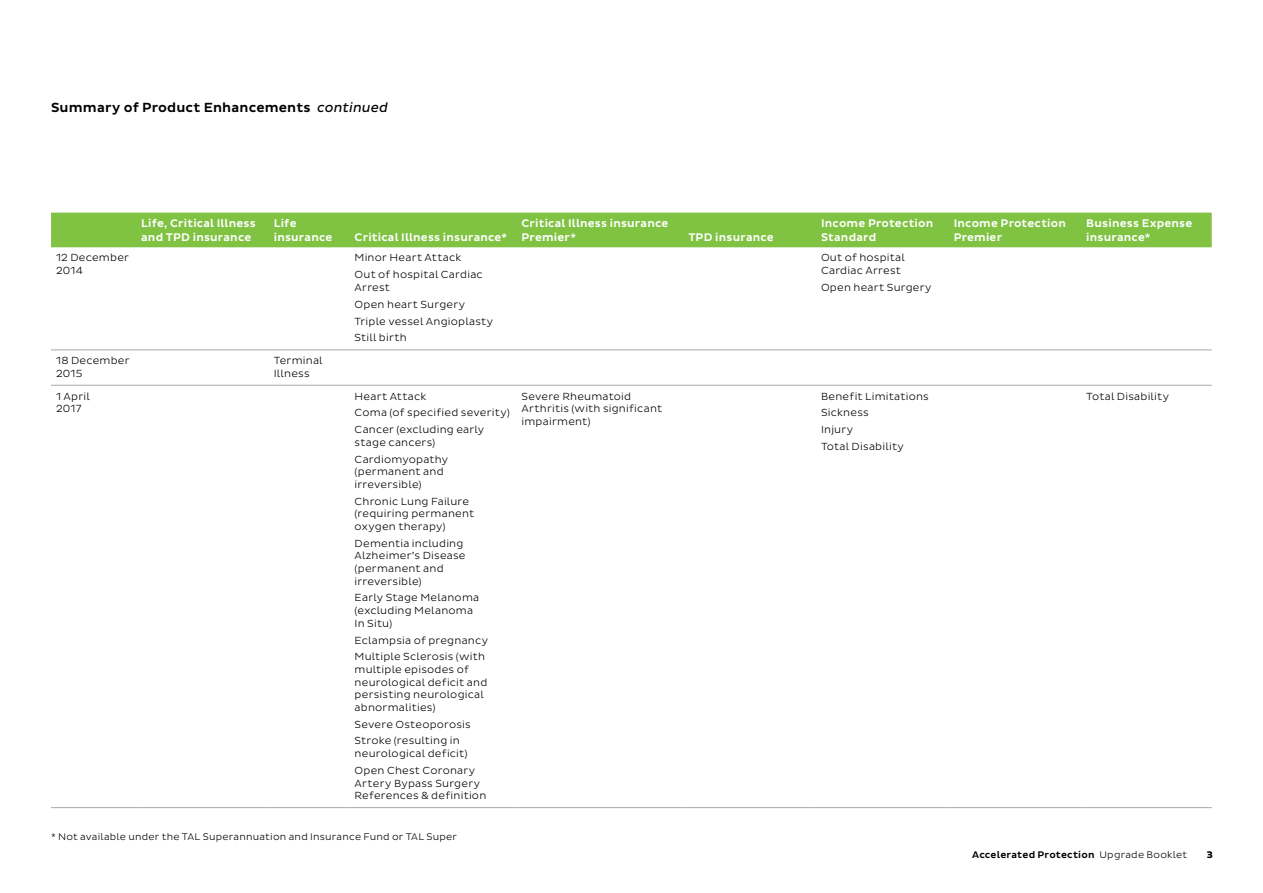
<style>
.page{position:relative;width:1263px;height:893px;background:#fff}
.page>*{position:absolute;margin:0;border:0;box-sizing:border-box;transform-origin:0 0}
.t1{font:500 13.5px "Pluto Sans";letter-spacing:.01em;color:#000}
.t2{font:500 11.25px/13.5px "Pluto Sans";letter-spacing:.015em;color:#fff}
.t3{font:300 10.5px/12.6px "Pluto Sans";letter-spacing:.02em;color:#000}
.t4{font:300 9.75px "Pluto Sans";letter-spacing:.02em;color:#000}
.t5{font:500 9.75px "Pluto Sans";letter-spacing:.02em;color:#000}
.t6{font:700 9.75px "Pluto Sans";color:#000}
.s1{font-weight:400;font-style:italic}
.s2{font-weight:300}
</style>
<div class="page">
<div style="left:51px;top:213px;width:1161px;height:34px;background:#80c343"></div>
<hr style="left:51px;top:350px;width:85px;height:1px;background:#a7a9ac">
<hr style="left:136px;top:350px;width:133px;height:1px;background:#a7a9ac">
<hr style="left:269px;top:350px;width:80px;height:1px;background:#a7a9ac">
<hr style="left:349px;top:350px;width:167px;height:1px;background:#a7a9ac">
<hr style="left:516px;top:350px;width:167px;height:1px;background:#a7a9ac">
<hr style="left:683px;top:350px;width:133px;height:1px;background:#a7a9ac">
<hr style="left:816px;top:350px;width:132px;height:1px;background:#a7a9ac">
<hr style="left:948px;top:350px;width:133px;height:1px;background:#a7a9ac">
<hr style="left:1081px;top:350px;width:131px;height:1px;background:#a7a9ac">
<hr style="left:51px;top:807px;width:85px;height:1px;background:#a7a9ac">
<hr style="left:136px;top:807px;width:133px;height:1px;background:#a7a9ac">
<hr style="left:269px;top:807px;width:80px;height:1px;background:#a7a9ac">
<hr style="left:349px;top:807px;width:167px;height:1px;background:#a7a9ac">
<hr style="left:516px;top:807px;width:167px;height:1px;background:#a7a9ac">
<hr style="left:683px;top:807px;width:133px;height:1px;background:#a7a9ac">
<hr style="left:816px;top:807px;width:132px;height:1px;background:#a7a9ac">
<hr style="left:948px;top:807px;width:133px;height:1px;background:#a7a9ac">
<hr style="left:1081px;top:807px;width:131px;height:1px;background:#a7a9ac">
<hr style="left:51px;top:385px;width:85px;height:1px;background:#a7a9ac">
<hr style="left:136px;top:385px;width:133px;height:1px;background:#a7a9ac">
<hr style="left:269px;top:385px;width:80px;height:1px;background:#a7a9ac">
<hr style="left:349px;top:385px;width:167px;height:1px;background:#a7a9ac">
<hr style="left:516px;top:385px;width:167px;height:1px;background:#a7a9ac">
<hr style="left:683px;top:385px;width:133px;height:1px;background:#a7a9ac">
<hr style="left:816px;top:385px;width:132px;height:1px;background:#a7a9ac">
<hr style="left:948px;top:385px;width:133px;height:1px;background:#a7a9ac">
<hr style="left:1081px;top:385px;width:131px;height:1px;background:#a7a9ac">
<p class="t1" style="left:51px;top:100px;width:338px">Summary of Product Enhancements <span class="s1">continued</span></p>
<p class="t2" style="left:141px;top:217px;width:116px">Life, Critical Illness and TPD insurance</p>
<p class="t2" style="left:274px;top:217px;width:60px">Life insurance</p>
<p class="t2" style="left:355px;top:231px;width:154px">Critical Illness insurance*</p>
<p class="t3" style="left:56px;top:252px;width:74px">12 December<br>2014</p>
<p class="t3" style="left:355px;top:249px;width:130px;line-height:16.8px">Minor Heart Attack<br>Out of hospital Cardiac</p>
<p class="t3" style="left:355px;top:279px;width:140px;line-height:16.8px">Arrest<br>Open heart Surgery<br>Triple vessel Angioplasty<br>Still birth</p>
<p class="t3" style="left:56px;top:354px;width:75px">18 December<br>2015</p>
<p class="t3" style="left:274px;top:354px;width:50px">Terminal<br>Illness</p>
<p class="t3" style="left:56px;top:390px;width:35px">1 April<br>2017</p>
<p class="t3" style="left:355px;top:388px;width:157px;line-height:16.8px">Heart Attack<br>Coma (of specified severity)<br>Cancer (excluding early</p>
<p class="t3" style="left:355px;top:434px;width:95px;line-height:16.8px">stage cancers)<br>Cardiomyopathy</p>
<p class="t3" style="left:355px;top:465px;width:91px">(permanent and irreversible)</p>
<p class="t3" style="left:355px;top:495px;width:121px">Chronic Lung Failure (requiring permanent oxygen therapy)</p>
<p class="t3" style="left:355px;top:537px;width:112px">Dementia including<br>Alzheimer’s Disease (permanent and irreversible)</p>
<p class="t3" style="left:355px;top:592px;width:126px">Early Stage Melanoma (excluding Melanoma<br>In Situ)</p>
<p class="t3" style="left:355px;top:632px;width:135px;line-height:16.8px">Eclampsia of pregnancy<br>Multiple Sclerosis (with</p>
<p class="t3" style="left:355px;top:663px;width:134px">multiple episodes of neurological deficit and persisting neurological abnormalities)</p>
<p class="t3" style="left:355px;top:716px;width:118px;line-height:16.8px">Severe Osteoporosis<br>Stroke (resulting in</p>
<p class="t3" style="left:355px;top:745px;width:122px;line-height:16.8px">neurological deficit)<br>Open Chest Coronary</p>
<p class="t3" style="left:355px;top:777px;width:133px">Artery Bypass Surgery<br>References &amp; definition</p>
<p class="t2" style="left:521px;top:217px;width:148px">Critical Illness insurance<br>Premier*</p>
<p class="t2" style="left:688px;top:231px;width:87px">TPD insurance</p>
<p class="t2" style="left:821px;top:217px;width:114px">Income Protection<br>Standard</p>
<p class="t2" style="left:954px;top:217px;width:114px">Income Protection<br>Premier</p>
<p class="t2" style="left:1086px;top:217px;width:108px">Business Expense insurance*</p>
<p class="t3" style="left:821px;top:252px;width:85px">Out of hospital<br>Cardiac Arrest</p>
<p class="t3" style="left:821px;top:281px;width:112px">Open heart Surgery</p>
<p class="t3" style="left:521px;top:390px;width:142px">Severe Rheumatoid<br>Arthritis (with significant impairment)</p>
<p class="t3" style="left:821px;top:388px;width:109px;line-height:16.8px">Benefit Limitations<br>Sickness<br>Injury<br>Total Disability</p>
<p class="t3" style="left:1086px;top:390px;width:84px">Total Disability</p>
<p class="t4" style="left:51px;top:831px;width:407px">* Not available under the TAL Superannuation and Insurance Fund or TAL Super</p>
<p class="t5" style="left:972px;top:849px;width:217px">Accelerated Protection <span class="s2">Upgrade Booklet</span></p>
<p class="t6" style="left:1207px;top:849px;width:8px">3</p>
</div>
